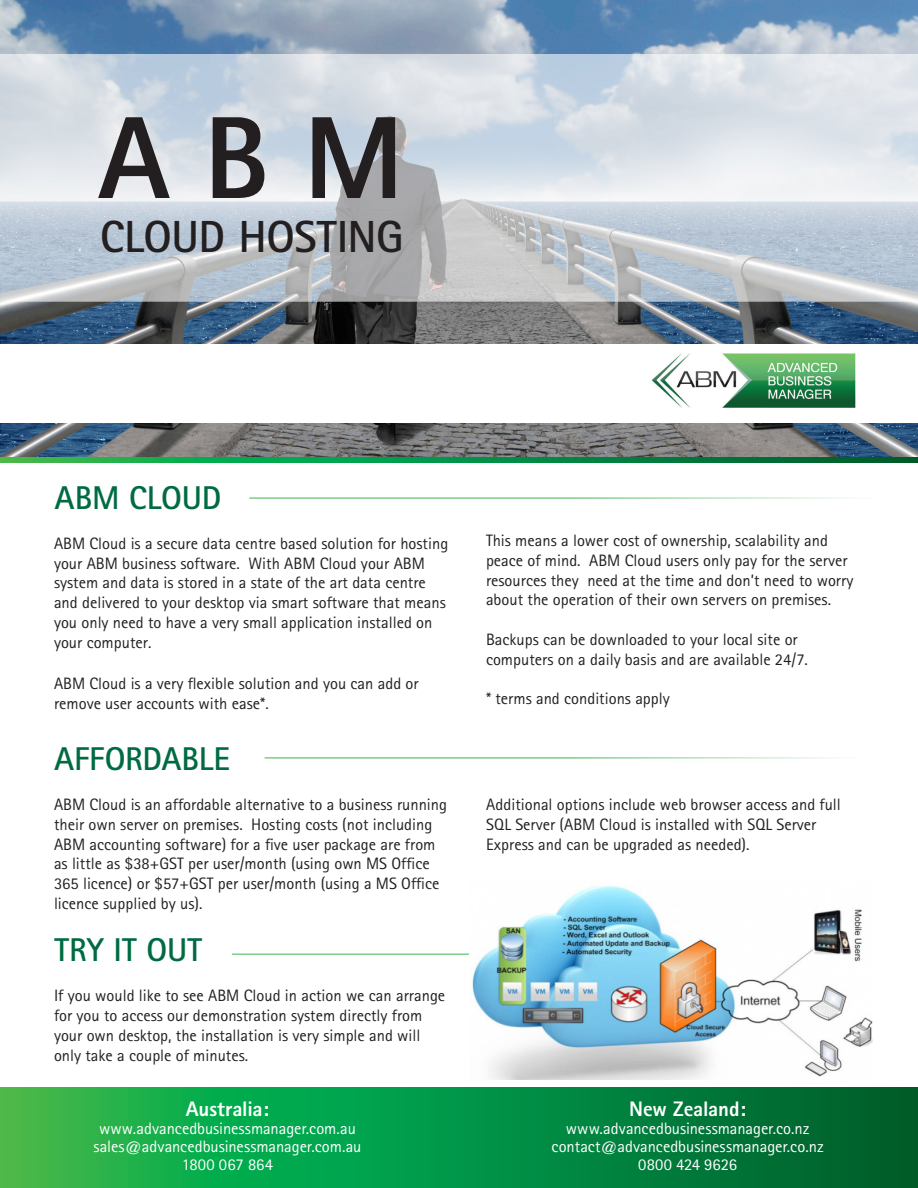
<style>
.page{position:relative;width:918px;height:1188px;background:#fff}
.page>*{position:absolute;margin:0;border:0;box-sizing:border-box;transform-origin:0 0}
.Main_Text{font:800 117px "AT Rotis Sans Serif";color:#231f20}
.Main_Text-2{font:700 45px "AT Rotis Sans Serif";letter-spacing:-.01em;color:#231f20}
.Sub_Header{font:700 33px "AT Rotis Sans Serif";letter-spacing:-.005em;color:#006b42}
.Main_Text-3{font:800 21px "AT Rotis Sans Serif";letter-spacing:-.005em;color:#fff}
.t1{font:16.5px/19.8px "AT Rotis Sans Serif";color:#231f20}
.Main_Text-4{font:16.5px "AT Rotis Sans Serif";letter-spacing:-.005em;color:#fff}
</style>
<div class="page">
<img style="left:0;top:0;width:918px;height:458px">
<div style="left:0;top:344px;width:918px;height:79px;background:#fff"></div>
<img style="left:651px;top:353px;width:205px;height:55px">
<svg style="left:0;top:54px;width:918px;height:248px;background:#cdd4db"></svg>
<svg style="left:0;top:458px;width:918px;height:4px;background:#099042"></svg>
<hr style="left:249px;top:498px;width:643px;height:1px;background:#3cb54b">
<hr style="left:265px;top:758px;width:612px;height:1px;background:#3cb54b">
<svg style="left:1px;top:1087px;width:917px;height:100px;background:#099142"></svg>
<hr style="left:232px;top:954px;width:660px;height:1px;background:#3cb54b">
<img style="left:470px;top:885px;width:403px;height:195px">
<p class="Main_Text" style="left:98px;top:84px;width:307px">A B M</p>
<p class="Main_Text-2" style="left:100px;top:208px;width:305px">CLOUD HOSTING</p>
<p class="Sub_Header" style="left:55px;top:477px;width:168px">ABM CLOUD</p>
<p class="t1" style="left:54px;top:533px;width:396px">ABM Cloud is a secure data centre based solution for hosting your ABM business software. With ABM Cloud your ABM system and data is stored in a state of the art data centre and delivered to your desktop via smart software that means you only need to have a very small application installed on your computer.</p>
<p class="t1" style="left:54px;top:674px;width:366px">ABM Cloud is a very flexible solution and you can add or remove user accounts with ease*.</p>
<p class="t1" style="left:486px;top:530px;width:369px">This means a lower cost of ownership, scalability and peace of mind. ABM Cloud users only pay for the server resources they need at the time and don’t need to worry about the operation of their own servers on premises.</p>
<p class="t1" style="left:486px;top:629px;width:323px">Backups can be downloaded to your local site or computers on a daily basis and are available 24/7.</p>
<p class="t1" style="left:486px;top:689px;width:185px">* terms and conditions apply</p>
<p class="Sub_Header" style="left:54px;top:738px;width:177px">AFFORDABLE</p>
<p class="t1" style="left:54px;top:794px;width:395px">ABM Cloud is an affordable alternative to a business running their own server on premises. Hosting costs (not including ABM accounting software) for a five user package are from as little as $38+GST per user/month (using own MS Office 365 licence) or $57+GST per user/month (using a MS Office licence supplied by us).</p>
<p class="t1" style="left:486px;top:794px;width:356px">Additional options include web browser access and full<br>SQL Server (ABM Cloud is installed with SQL Server<br>Express and can be upgraded as needed).</p>
<p class="Sub_Header" style="left:55px;top:929px;width:149px">TRY IT OUT</p>
<p class="t1" style="left:54px;top:986px;width:393px">If you would like to see ABM Cloud in action we can arrange for you to access our demonstration system directly from your own desktop, the installation is very simple and will only take a couple of minutes.</p>
<p class="Main_Text-3" style="left:186px;top:1096px;width:85px">Australia:</p>
<p class="Main_Text-4" style="left:99px;top:1119px;width:258px">www.advancedbusinessmanager.com.au</p>
<p class="Main_Text-4" style="left:94px;top:1137px;width:269px">sales@advancedbusinessmanager.com.au</p>
<p class="Main_Text-4" style="left:182px;top:1155px;width:93px">1800 067 864</p>
<p class="Main_Text-3" style="left:629px;top:1096px;width:118px">New Zealand:</p>
<p class="Main_Text-4" style="left:566px;top:1119px;width:245px">www.advancedbusinessmanager.co.nz</p>
<p class="Main_Text-4" style="left:552px;top:1137px;width:274px">contact@advancedbusinessmanager.co.nz</p>
<p class="Main_Text-4" style="left:638px;top:1155px;width:100px">0800 424 9626</p>
</div>
